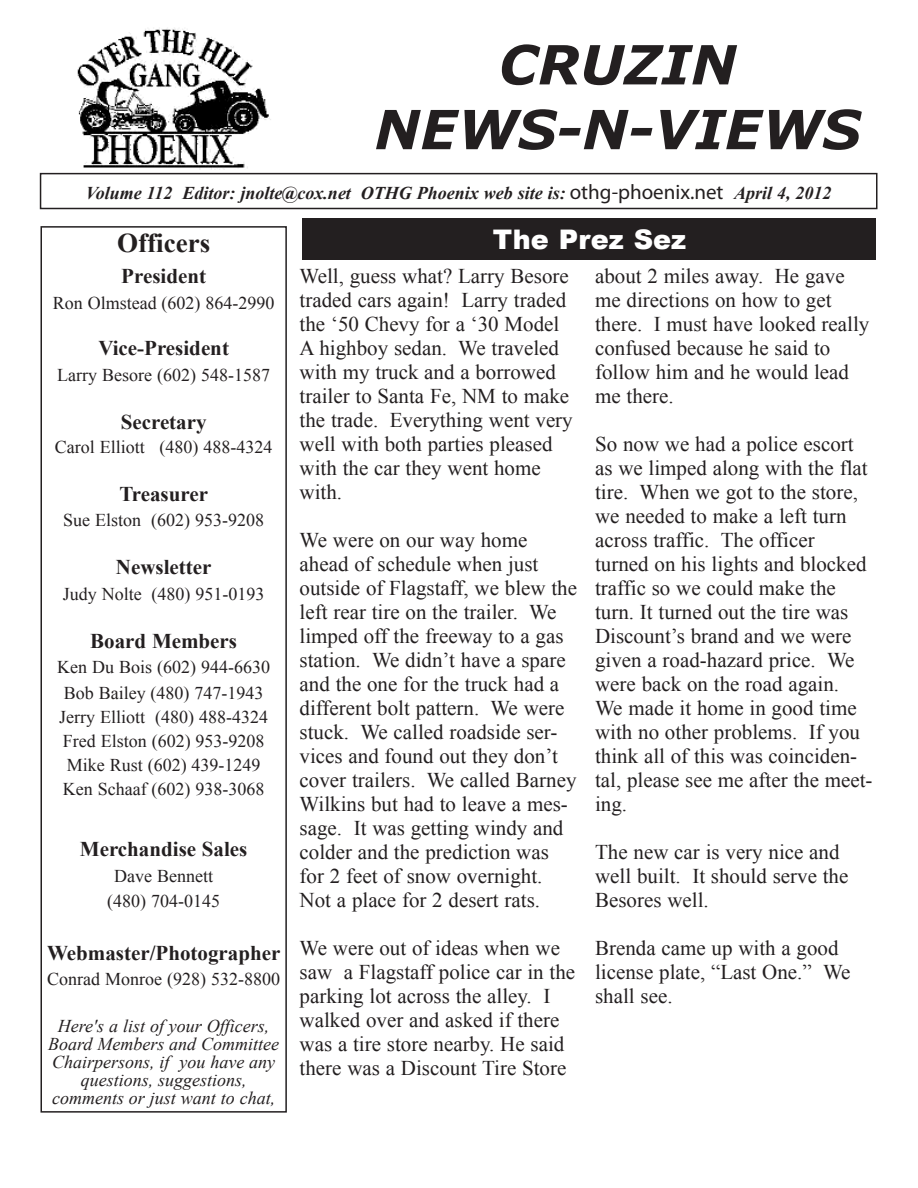
<style>
.page{position:relative;width:918px;height:1188px;background:#fff}
.page>*{position:absolute;margin:0;border:0;box-sizing:border-box;transform-origin:0 0}
.t1{font:italic 700 54px "Verdana";color:#231f20}
.t2{font:900 27px "Arial";color:#fff}
.t3{font:700 27px "Times New Roman";color:#231f20}
.t4{font:21px/24px "Times New Roman";color:#231f20}
.t5{font:700 21px "Times New Roman";color:#231f20}
.t6{font:18px "Times New Roman";color:#231f20}
.t7{font:italic 18px "Times New Roman";color:#231f20}
.t8{font:italic 700 18px "Times New Roman";color:#231f20}
.s1{font-family:"Myriad Pro";font-weight:400;font-style:normal;font-size:21px}
</style>
<div class="page">
<div style="left:40px;top:173px;width:838px;height:36px;border:2px solid #231f20"></div>
<img style="left:77px;top:28px;width:194px;height:142px">
<div style="left:40px;top:226px;width:247px;height:887px;border:2px solid #231f20"></div>
<div style="left:303px;top:218px;width:573px;height:42px;background:#231f20"></div>
<p class="t1" style="left:499px;top:27px;width:239px">CRUZIN</p>
<p class="t1" style="left:374px;top:91px;width:488px">NEWS-N-VIEWS</p>
<p class="t8" style="left:86px;top:180px;width:747px">Volume 112 Editor: jnolte@cox.net OTHG Phoenix web site is: <span class="s1">othg-phoenix.net</span> April 4, 2012</p>
<p class="t3" style="left:117px;top:224px;width:94px">Officers</p>
<p class="t5" style="left:121px;top:262px;width:86px">President</p>
<p class="t6" style="left:53px;top:291px;width:223px">Ron Olmstead (602) 864-2990</p>
<p class="t5" style="left:98px;top:334px;width:132px">Vice-President</p>
<p class="t6" style="left:57px;top:363px;width:214px">Larry Besore (602) 548-1587</p>
<p class="t5" style="left:121px;top:407px;width:87px">Secretary</p>
<p class="t6" style="left:55px;top:435px;width:219px">Carol Elliott (480) 488-4324</p>
<p class="t5" style="left:119px;top:479px;width:90px">Treasurer</p>
<p class="t6" style="left:63px;top:508px;width:202px">Sue Elston (602) 953-9208</p>
<p class="t5" style="left:116px;top:553px;width:97px">Newsletter</p>
<p class="t6" style="left:63px;top:582px;width:203px">Judy Nolte (480) 951-0193</p>
<p class="t5" style="left:90px;top:626px;width:148px">Board Members</p>
<p class="t6" style="left:57px;top:655px;width:214px">Ken Du Bois (602) 944-6630</p>
<p class="t6" style="left:64px;top:681px;width:201px">Bob Bailey (480) 747-1943</p>
<p class="t6" style="left:59px;top:705px;width:210px">Jerry Elliott (480) 488-4324</p>
<p class="t6" style="left:63px;top:729px;width:203px">Fred Elston (602) 953-9208</p>
<p class="t6" style="left:67px;top:753px;width:195px">Mike Rust (602) 439-1249</p>
<p class="t6" style="left:63px;top:777px;width:203px">Ken Schaaf (602) 938-3068</p>
<p class="t2" style="left:493px;top:219px;width:195px">The Prez Sez</p>
<p class="t4" style="left:300px;top:263px;width:271px">Well, guess what? Larry Besore</p>
<p class="t4" style="left:300px;top:287px;width:275px">traded cars again! Larry traded the ‘50 Chevy for a ‘30 Model<br>A highboy sedan. We traveled with my truck and a borrowed trailer to Santa Fe, NM to make the trade. Everything went very well with both parties pleased with the car they went home with.</p>
<p class="t4" style="left:300px;top:527px;width:279px">We were on our way home ahead of schedule when just outside of Flagstaff, we blew the left rear tire on the trailer. We limped off the freeway to a gas station. We didn’t have a spare and the one for the truck had a different bolt pattern. We were stuck. We called roadside ser&shy;vices and found out they don’t cover trailers. We called Barney<br>Wilkins but had to leave a mes&shy;sage. It was getting windy and colder and the prediction was for 2 feet of snow overnight.<br>Not a place for 2 desert rats.</p>
<p class="t4" style="left:300px;top:935px;width:277px">We were out of ideas when we saw a Flagstaff police car in the parking lot across the alley. I walked over and asked if there was a tire store nearby. He said there was a Discount Tire Store</p>
<p class="t4" style="left:595px;top:263px;width:276px">about 2 miles away. He gave me directions on how to get there. I must have looked really confused because he said to</p>
<p class="t4" style="left:595px;top:359px;width:256px">follow him and he would lead me there.</p>
<p class="t4" style="left:595px;top:431px;width:279px">So now we had a police escort as we limped along with the flat tire. When we got to the store, we needed to make a left turn across traffic. The officer turned on his lights and blocked traffic so we could make the turn. It turned out the tire was<br>Discount’s brand and we were given a road-hazard price. We were back on the road again.<br>We made it home in good time with no other problems. If you think all of this was coinciden&shy;tal, please see me after the meet&shy;ing.</p>
<p class="t4" style="left:595px;top:839px;width:255px">The new car is very nice and well built. It should serve the<br>Besores well.</p>
<p class="t4" style="left:595px;top:935px;width:257px">Brenda came up with a good license plate, “Last One.” We shall see.</p>
<p class="t5" style="left:80px;top:835px;width:169px">Merchandise Sales</p>
<p class="t6" style="left:114px;top:864px;width:100px">Dave Bennett</p>
<p class="t6" style="left:107px;top:889px;width:114px">(480) 704-0145</p>
<p class="t5" style="left:47px;top:938px;width:235px">Webmaster/Photographer</p>
<p class="t6" style="left:47px;top:967px;width:234px">Conrad Monroe (928) 532-8800</p>
<p class="t7" style="left:58px;top:1013px;width:213px">Here's a list of your Officers,</p>
<p class="t7" style="left:48px;top:1031px;width:233px">Board Members and Committee</p>
<p class="t7" style="left:52px;top:1049px;width:225px">Chairpersons, if you have any</p>
<p class="t7" style="left:81px;top:1067px;width:167px">questions, suggestions,</p>
<p class="t7" style="left:52px;top:1085px;width:225px">comments or just want to chat,</p>
</div>
